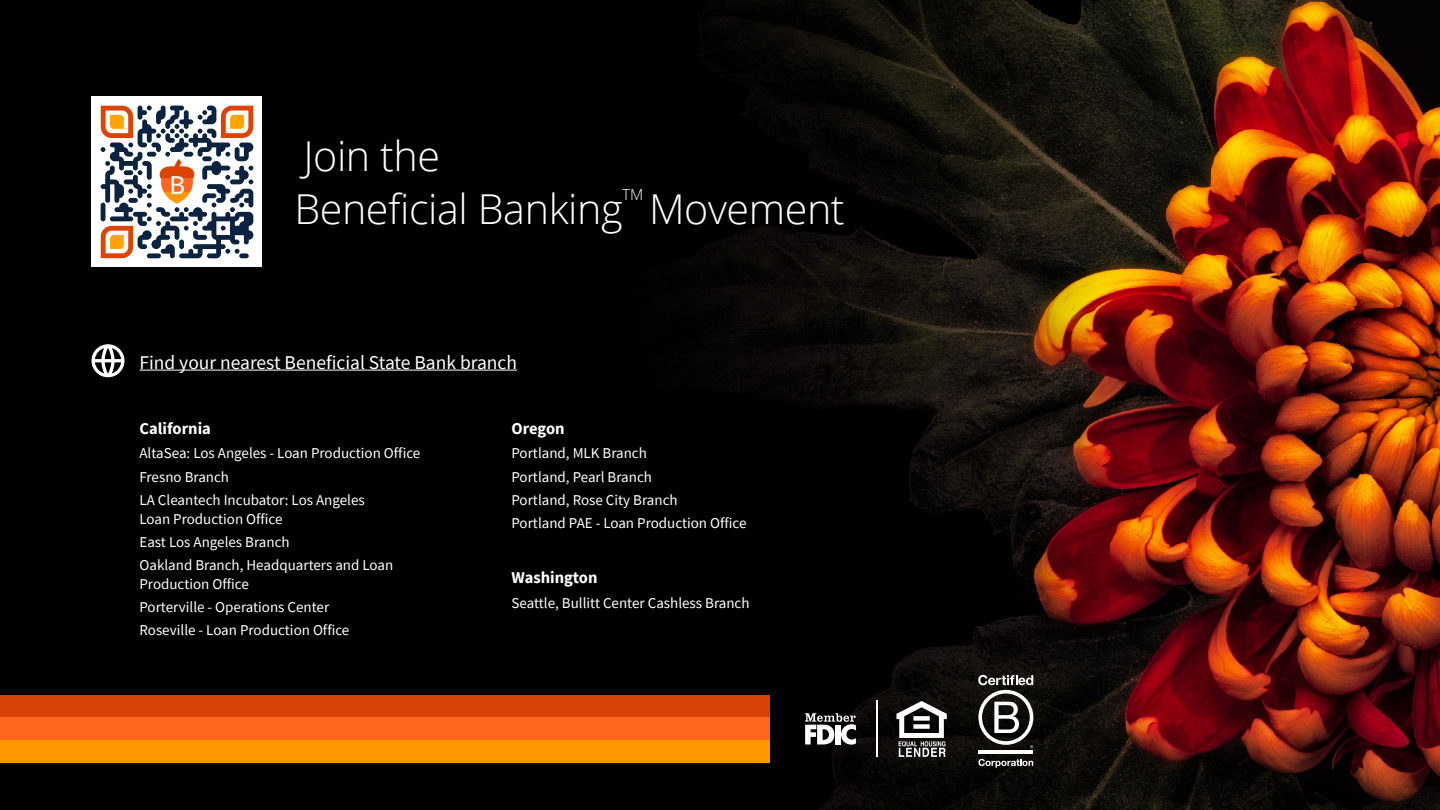
<style>
.page{position:relative;width:1440px;height:810px;background:#000}
.page>*{position:absolute;margin:0;border:0;box-sizing:border-box;transform-origin:0 0}
.t1{font:300 41.25px/52.5px "Open Sans";letter-spacing:-.01em;color:#fff}
.t2{font:19.5px "Source Sans Pro";color:#fff}
.t3{font:700 16.5px "Source Sans Pro";color:#fff}
.t4{font:300 15.3px "Open Sans";color:#fff}
.t5{font:15px/23.2px "Source Sans Pro";color:#fff}
</style>
<div class="page">
<img style="left:1107px;top:0;width:333px;height:810px">
<svg style="left:673px;top:0;width:434px;height:810px"></svg>
<hr style="left:978px;top:751px;width:55px;height:3px;background:#fff">
<svg style="left:978px;top:675px;width:55px;height:73px"></svg>
<svg style="left:978px;top:759px;width:55px;height:9px"></svg>
<svg style="left:896px;top:701px;width:51px;height:56px"></svg>
<hr style="left:876px;top:701px;width:1px;height:56px;background:#fff">
<svg style="left:805px;top:713px;width:51px;height:32px"></svg>
<div style="left:835px;top:725px;width:5px;height:19px;background:#fff"></div>
<div style="left:0;top:695px;width:770px;height:23px;background:#d64304"></div>
<div style="left:0;top:718px;width:770px;height:22px;background:#ff6720"></div>
<div style="left:0;top:740px;width:770px;height:23px;background:#ff9800"></div>
<div style="left:92px;top:96px;width:170px;height:171px;background:#fff"></div>
<svg style="left:101px;top:106px;width:152px;height:152px"></svg>
<img style="left:153px;top:157px;width:48px;height:50px">
<hr style="left:140px;top:370px;width:377px;height:1px;background:#fff">
<svg style="left:92px;top:344px;width:32px;height:33px"></svg>
<h1 class="t1" style="left:294px;top:129px;width:330px">Join the<br>Beneficial Banking</h1>
<p class="t4" style="left:622px;top:184px;width:23px">TM</p>
<h1 class="t1" style="left:649px;top:182px;width:197px">Movement</h1>
<h2 class="t2" style="left:140px;top:350px;width:379px">Find your nearest Beneficial State Bank branch</h2>
<p class="t3" style="left:140px;top:417px;width:73px">California</p>
<p class="t5" style="left:140px;top:442px;width:282px">AltaSea: Los Angeles - Loan Production Office<br>Fresno Branch<br>LA Cleantech Incubator: Los Angeles</p>
<p class="t5" style="left:140px;top:507px;width:255px">Loan Production Office<br>East Los Angeles Branch<br>Oakland Branch, Headquarters and Loan</p>
<p class="t5" style="left:140px;top:572px;width:211px">Production Office<br>Porterville - Operations Center<br>Roseville - Loan Production Office</p>
<p class="t3" style="left:511px;top:417px;width:55px">Oregon</p>
<p class="t5" style="left:511px;top:442px;width:237px">Portland, MLK Branch<br>Portland, Pearl Branch<br>Portland, Rose City Branch<br>Portland PAE - Loan Production Office</p>
<p class="t3" style="left:511px;top:566px;width:88px">Washington</p>
<p class="t5" style="left:511px;top:591px;width:240px">Seattle, Bullitt Center Cashless Branch</p>
</div>
